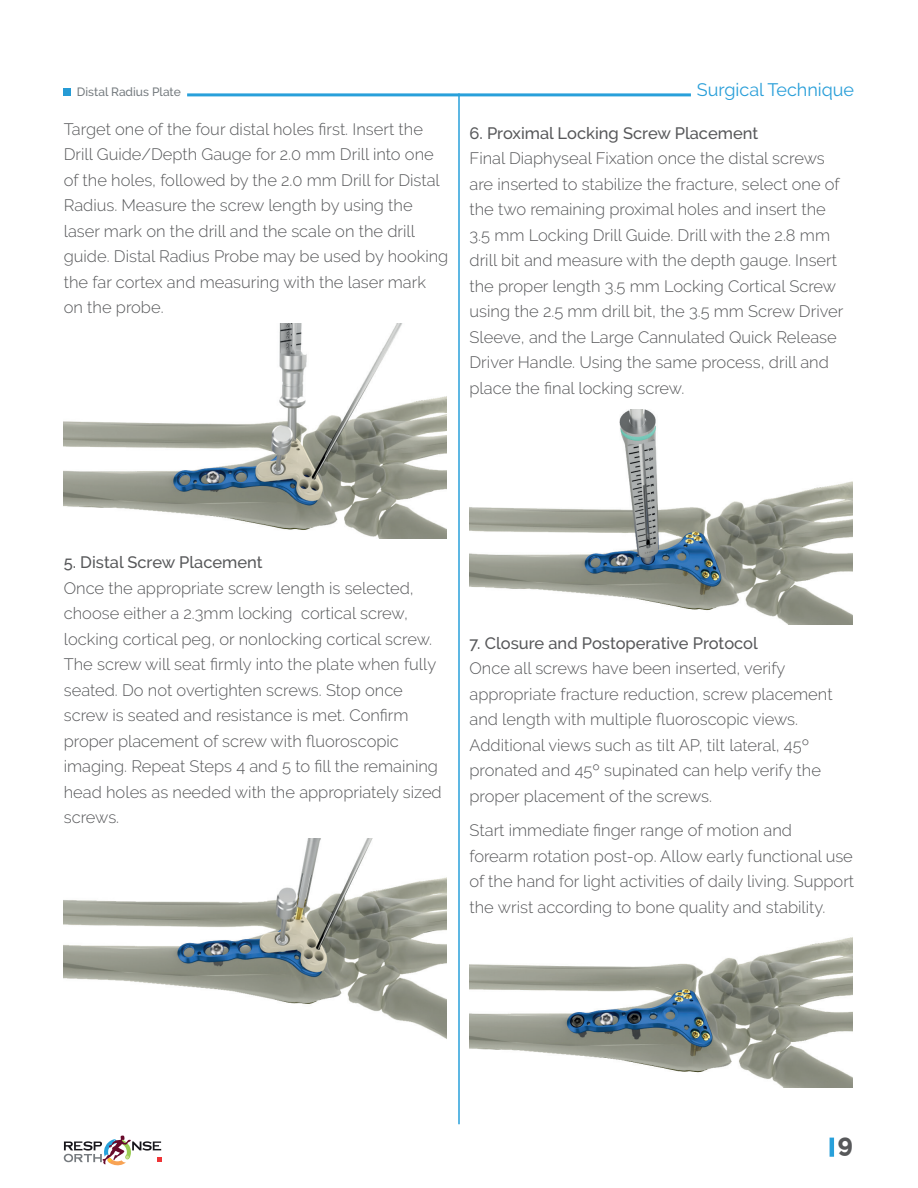
<style>
.page{position:relative;width:918px;height:1188px;background:#fff}
.page>*{position:absolute;margin:0;border:0;box-sizing:border-box;transform-origin:0 0}
.t1{font:800 25.5px "Raleway";color:#57585a}
.t2{font:18px "Raleway";color:#2a9fd9}
.t3{font:300 16.5px/25.5px "Raleway";color:#57585a}
.t4{font:500 16.5px "Raleway";color:#57585a}
.t5{font:500 12px "Raleway";color:#757b7f}
</style>
<div class="page">
<hr style="left:830px;top:1138px;width:4px;height:19px;background:#28a0da">
<svg style="left:64px;top:1135px;width:97px;height:31px"></svg>
<img style="left:64px;top:324px;width:382px;height:215px">
<img style="left:64px;top:838px;width:382px;height:201px">
<img style="left:470px;top:409px;width:383px;height:216px">
<img style="left:470px;top:937px;width:383px;height:150px">
<hr style="left:187px;top:93px;width:504px;height:3px;background:#28a0da">
<div style="left:64px;top:88px;width:7px;height:8px;background:#269bd5"></div>
<hr style="left:458px;top:93px;width:2px;height:1031px;background:#28a0da">
<p class="t5" style="left:77px;top:84px;width:105px">Distal Radius Plate</p>
<p class="t2" style="left:697px;top:79px;width:159px">Surgical Technique</p>
<p class="t3" style="left:64px;top:116px;width:386px">Target one of the four distal holes first. Insert the Drill Guide/Depth Gauge for 2.0 mm Drill into one of the holes, followed by the 2.0 mm Drill for Distal Radius. Measure the screw length by using the laser mark on the drill and the scale on the drill guide. Distal Radius Probe may be used by hooking the far cortex and measuring with the laser mark on the probe.</p>
<p class="t4" style="left:470px;top:123px;width:290px">6. Proximal Locking Screw Placement</p>
<p class="t3" style="left:470px;top:146px;width:375px">Final Diaphyseal Fixation once the distal screws are inserted to stabilize the fracture, select one of the two remaining proximal holes and insert the 3.5 mm Locking Drill Guide. Drill with the 2.8 mm drill bit and measure with the depth gauge. Insert the proper length 3.5 mm Locking Cortical Screw using the 2.5 mm drill bit, the 3.5 mm Screw Driver Sleeve, and the Large Cannulated Quick Release Driver Handle. Using the same process, drill and place the final locking screw.</p>
<p class="t4" style="left:64px;top:553px;width:200px">5. Distal Screw Placement</p>
<p class="t3" style="left:64px;top:575px;width:379px">Once the appropriate screw length is selected, choose either a 2.3mm locking cortical screw, locking cortical peg, or nonlocking cortical screw.<br>The screw will seat firmly into the plate when fully seated. Do not overtighten screws. Stop once screw is seated and resistance is met. Confirm proper placement of screw with fluoroscopic imaging. Repeat Steps 4 and 5 to fill the remaining head holes as needed with the appropriately sized screws.</p>
<p class="t4" style="left:470px;top:633px;width:290px">7. Closure and Postoperative Protocol</p>
<p class="t3" style="left:470px;top:656px;width:365px">Once all screws have been inserted, verify appropriate fracture reduction, screw placement and length with multiple fluoroscopic views.<br>Additional views such as tilt AP, tilt lateral, 45º pronated and 45º supinated can help verify the proper placement of the screws.</p>
<p class="t3" style="left:470px;top:818px;width:386px">Start immediate finger range of motion and forearm rotation post-op. Allow early functional use of the hand for light activities of daily living. Support the wrist according to bone quality and stability.</p>
<h1 class="t1" style="left:838px;top:1129px;width:17px">9</h1>
</div>
